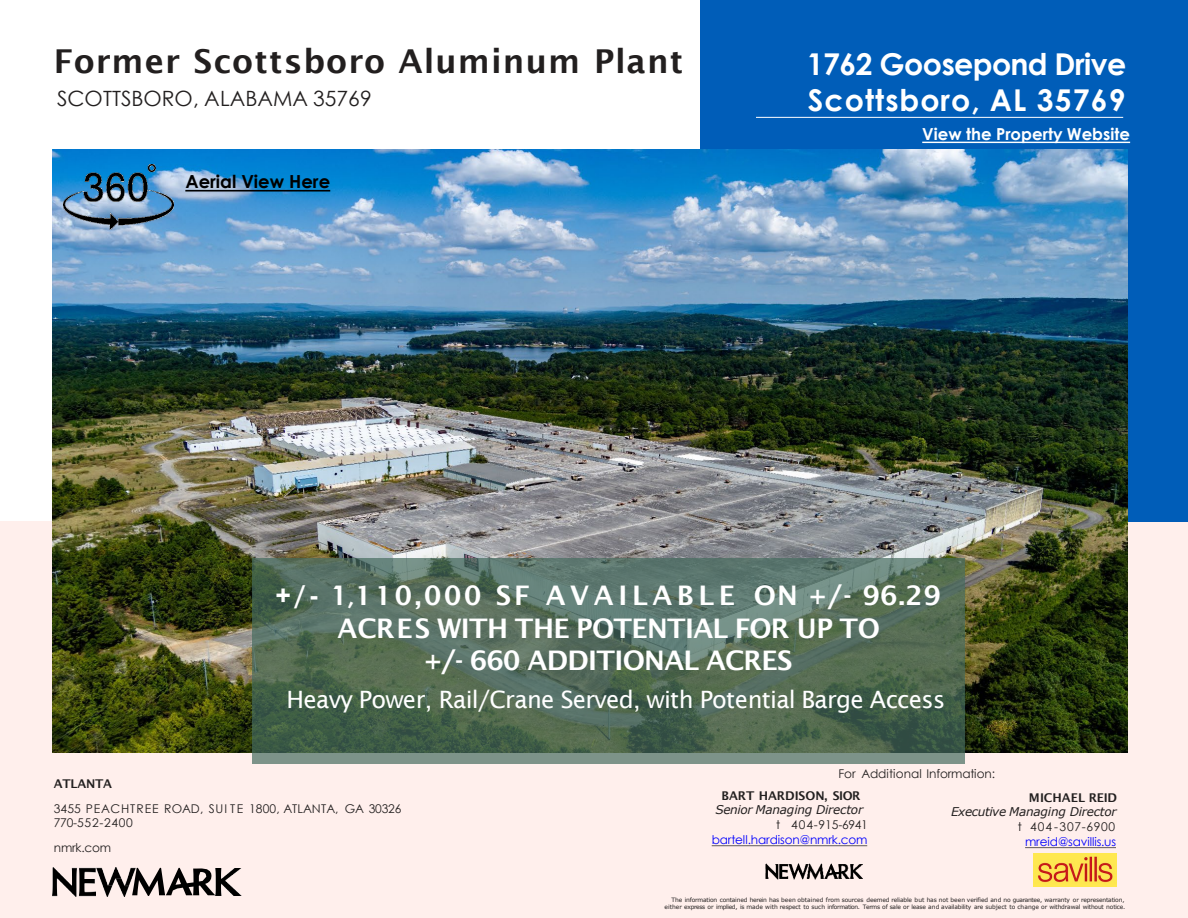
<style>
.page{position:relative;width:1188px;height:918px;background:#fff}
.page>*{position:absolute;margin:0;border:0;box-sizing:border-box;transform-origin:0 0}
.t1{font:600 33px "Lucida Sans";letter-spacing:.03em;color:#221f1f}
.t2{font:700 30px "Century Gothic";letter-spacing:-.015em;color:#fff}
.t3{font:700 30px "Century Gothic";letter-spacing:.035em;color:#fff}
.t4{font:600 27px/32.4px "Lucida Sans";letter-spacing:-.02em;color:#fff;text-align:center}
.t5{font:24px "Lucida Sans";letter-spacing:-.03em;color:#fff}
.t6{font:21px "Century Gothic";color:#221f1f}
.t7{font:700 18px "Century Gothic";color:#000}
.t8{font:700 16.5px "Century Gothic";color:#fff}
.t9{font:12px "Century Gothic";letter-spacing:.01em;color:#221f1f}
.t10{font:italic 12px "Verdana";letter-spacing:-.02em;color:#221f1f}
.t11{font:12px "Century Gothic";letter-spacing:-.015em;color:#00f}
.t12{font:600 12px "Lucida Sans";letter-spacing:-.005em;color:#221f1f}
.t13{font:12px "Century Gothic";letter-spacing:.06em;color:#221f1f}
.t14{font:12px "Century Gothic";letter-spacing:-.015em;color:#221f1f}
.t15{font:6px/7.2px "Verdana";letter-spacing:-.025em;color:#221f1f;text-align:right}
.s1{font-family:"Century Gothic";font-weight:700}
</style>
<div class="page">
<div style="left:0;top:521px;width:1188px;height:397px;background:#ffefec"></div>
<div style="left:701px;top:0;width:487px;height:521px;background:#005db8"></div>
<img style="left:52px;top:149px;width:1075px;height:604px">
<svg style="left:712px;top:845px;width:155px;height:1px"></svg>
<div style="left:252px;top:558px;width:713px;height:205px;background:#466c5f;opacity:.7"></div>
<hr style="left:756px;top:117px;width:367px;height:1px;background:#fff">
<img style="left:52px;top:868px;width:80px;height:28px">
<img style="left:216px;top:869px;width:25px;height:26px">
<svg style="left:132px;top:868px;width:83px;height:28px"></svg>
<svg style="left:1025px;top:847px;width:91px;height:1px"></svg>
<img style="left:1034px;top:853px;width:83px;height:34px">
<img style="left:64px;top:165px;width:110px;height:64px">
<svg style="left:185px;top:190px;width:145px;height:2px"></svg>
<img style="left:765px;top:864px;width:98px;height:15px">
<svg style="left:922px;top:142px;width:208px;height:1px"></svg>
<h1 class="t1" style="left:54px;top:42px;width:631px">Former Scottsboro Aluminum Plant</h1>
<h1 class="t6" style="left:57px;top:84px;width:316px">SCOTTSBORO, ALABAMA 35769</h1>
<p class="t7" style="left:185px;top:168px;width:146px">Aerial View Here</p>
<p class="t2" style="left:807px;top:41px;width:321px">1762 Goosepond Drive</p>
<p class="t3" style="left:808px;top:77px;width:319px">Scottsboro, AL 35769</p>
<p class="t8" style="left:922px;top:122px;width:209px">View the Property Website</p>
<p class="t4" style="left:275px;top:579px;width:667px"><span class="s1">+/- 1,</span>110,000 SF AVAILABLE ON +/- 96.29<br>ACRES WITH THE POTENTIAL FOR UP TO<br>+/- 660 ADDITIONAL ACRES</p>
<p class="t5" style="left:287px;top:686px;width:660px">Heavy Power, Rail/Crane Served, with Potential Barge Access</p>
<p class="t12" style="left:54px;top:776px;width:60px">ATLANTA</p>
<p class="t9" style="left:54px;top:800px;width:349px">3455 PEACHTREE ROAD, SUI T E 1800, ATLANTA, GA 30326</p>
<p class="t13" style="left:54px;top:814px;width:81px">770-552-2400</p>
<p class="t9" style="left:54px;top:839px;width:59px">nmrk.com</p>
<p class="t9" style="left:839px;top:766px;width:158px">For Additional Information:</p>
<p class="t12" style="left:721px;top:789px;width:141px">BART HARDISON, SIOR</p>
<p class="t10" style="left:716px;top:801px;width:149px">Senior Managing Director</p>
<p class="t14" style="left:776px;top:816px;width:93px">t 404-915-6941</p>
<p class="t11" style="left:712px;top:832px;width:157px">bartell.hardison@nmrk.com</p>
<p class="t12" style="left:1029px;top:791px;width:90px">MICHAEL REID</p>
<p class="t10" style="left:951px;top:803px;width:167px">Executive Managing Director</p>
<p class="t13" style="left:1018px;top:818px;width:99px">t 404 -307-6900</p>
<p class="t11" style="left:1025px;top:834px;width:93px">mreid@savillis.us</p>
<p class="t15" style="left:665px;top:896px;width:462px">The information contained herein has been obtained from sources deemed reliable but has not been verified and no guarantee, warranty or representation, either express or implied, is made with respect to such information. Terms of sale or lease and availability are subject to change or withdrawal without notice.</p>
</div>
